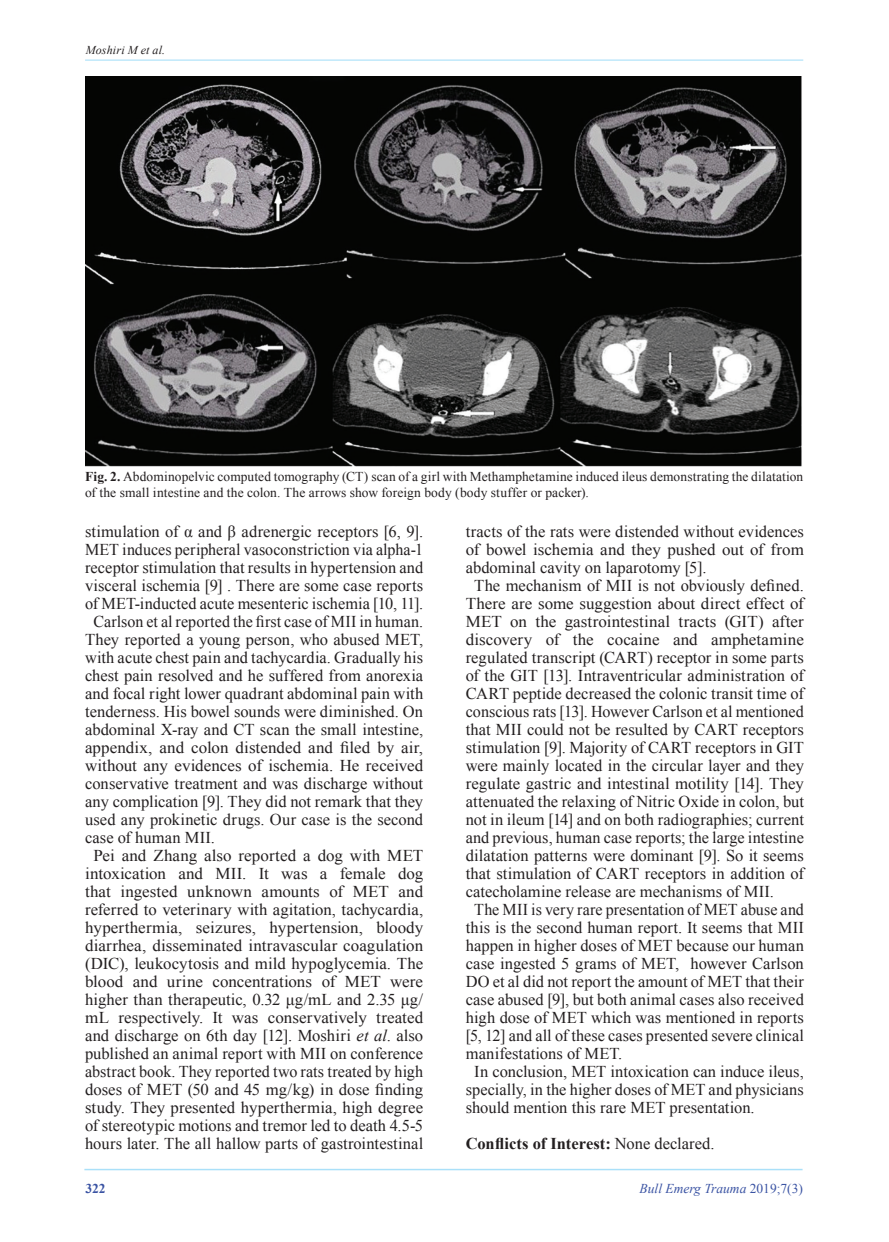
<style>
.page{position:relative;width:889px;height:1242px;background:#fff}
.page>*{position:absolute;margin:0;border:0;box-sizing:border-box;transform-origin:0 0}
.t1{font:16.5px "Times New Roman";color:#231f20}
.t2{font:700 16.5px "Times New Roman";color:#231f20}
.t3{font:13.5px/16.2px "Times New Roman";letter-spacing:.01em;color:#231f20}
.t4{font:italic 13.5px "Times New Roman";color:#3a53a3}
.t5{font:700 13.5px "Times New Roman";color:#3a53a3}
.t6{font:italic 12px "Times New Roman";letter-spacing:.01em;color:#231f20}
.s1{font-weight:700}
.s2{font-style:italic}
.s3{font-weight:400}
.s4{font-style:normal}
</style>
<div class="page">
<hr style="left:85px;top:60px;width:718px;height:1px;background:#aae0f9">
<hr style="left:84px;top:1168px;width:718px;height:2px;background:#aae0f9">
<img style="left:85px;top:77px;width:717px;height:390px">
<p class="t6" style="left:86px;top:42px;width:81px">Moshiri M et al.</p>
<p class="t3" style="left:85px;top:467px;width:719px"><span class="s1">Fig. 2.</span> Abdominopelvic computed tomography (CT) scan of a girl with Methamphetamine induced ileus demonstrating the dilatation of the small intestine and the colon. The arrows show foreign body (body stuffer or packer).</p>
<p class="t1" style="left:85px;top:520px;width:340px">stimulation of α and β adrenergic receptors [6, 9].</p>
<p class="t1" style="left:85px;top:538px;width:340px">MET induces peripheral vasoconstriction via alpha-1</p>
<p class="t1" style="left:85px;top:556px;width:340px">receptor stimulation that results in hypertension and</p>
<p class="t1" style="left:85px;top:574px;width:340px">visceral ischemia [9] . There are some case reports</p>
<p class="t1" style="left:85px;top:592px;width:340px">of MET-inducted acute mesenteric ischemia [10, 11].</p>
<p class="t1" style="left:94px;top:610px;width:331px">Carlson et al reported the first case of MII in human.</p>
<p class="t1" style="left:85px;top:628px;width:340px">They reported a young person, who abused MET,</p>
<p class="t1" style="left:85px;top:646px;width:340px">with acute chest pain and tachycardia. Gradually his</p>
<p class="t1" style="left:85px;top:664px;width:340px">chest pain resolved and he suffered from anorexia</p>
<p class="t1" style="left:85px;top:682px;width:340px">and focal right lower quadrant abdominal pain with</p>
<p class="t1" style="left:85px;top:700px;width:340px">tenderness. His bowel sounds were diminished. On</p>
<p class="t1" style="left:85px;top:718px;width:340px">abdominal X-ray and CT scan the small intestine,</p>
<p class="t1" style="left:85px;top:736px;width:340px">appendix, and colon distended and filed by air,</p>
<p class="t1" style="left:85px;top:754px;width:340px">without any evidences of ischemia. He received</p>
<p class="t1" style="left:85px;top:772px;width:340px">conservative treatment and was discharge without</p>
<p class="t1" style="left:85px;top:790px;width:340px">any complication [9]. They did not remark that they</p>
<p class="t1" style="left:85px;top:808px;width:340px">used any prokinetic drugs. Our case is the second</p>
<p class="t1" style="left:85px;top:826px;width:131px">case of human MII.</p>
<p class="t1" style="left:94px;top:844px;width:331px">Pei and Zhang also reported a dog with MET</p>
<p class="t1" style="left:85px;top:862px;width:340px">intoxication and MII. It was a female dog</p>
<p class="t1" style="left:85px;top:880px;width:340px">that ingested unknown amounts of MET and</p>
<p class="t1" style="left:85px;top:898px;width:340px">referred to veterinary with agitation, tachycardia,</p>
<p class="t1" style="left:85px;top:916px;width:340px">hyperthermia, seizures, hypertension, bloody</p>
<p class="t1" style="left:85px;top:934px;width:340px">diarrhea, disseminated intravascular coagulation</p>
<p class="t1" style="left:85px;top:952px;width:340px">(DIC), leukocytosis and mild hypoglycemia. The</p>
<p class="t1" style="left:85px;top:970px;width:339px">blood and urine concentrations of MET were</p>
<p class="t1" style="left:85px;top:988px;width:340px">higher than therapeutic, 0.32 μg/mL and 2.35 μg/</p>
<p class="t1" style="left:85px;top:1006px;width:340px">mL respectively. It was conservatively treated</p>
<p class="t1" style="left:85px;top:1024px;width:340px">and discharge on 6th day [12]. Moshiri <span class="s2">et al</span>. also</p>
<p class="t1" style="left:85px;top:1042px;width:340px">published an animal report with MII on conference</p>
<p class="t1" style="left:85px;top:1060px;width:340px">abstract book. They reported two rats treated by high</p>
<p class="t1" style="left:85px;top:1078px;width:340px">doses of MET (50 and 45 mg/kg) in dose finding</p>
<p class="t1" style="left:85px;top:1096px;width:340px">study. They presented hyperthermia, high degree</p>
<p class="t1" style="left:85px;top:1114px;width:339px">of stereotypic motions and tremor led to death 4.5-5</p>
<p class="t1" style="left:85px;top:1132px;width:340px">hours later. The all hallow parts of gastrointestinal</p>
<p class="t1" style="left:466px;top:520px;width:339px">tracts of the rats were distended without evidences</p>
<p class="t1" style="left:466px;top:538px;width:340px">of bowel ischemia and they pushed out of from</p>
<p class="t1" style="left:466px;top:556px;width:242px">abdominal cavity on laparotomy [5].</p>
<p class="t1" style="left:474px;top:574px;width:331px">The mechanism of MII is not obviously defined.</p>
<p class="t1" style="left:466px;top:592px;width:340px">There are some suggestion about direct effect of</p>
<p class="t1" style="left:466px;top:610px;width:340px">MET on the gastrointestinal tracts (GIT) after</p>
<p class="t1" style="left:466px;top:628px;width:340px">discovery of the cocaine and amphetamine</p>
<p class="t1" style="left:466px;top:646px;width:340px">regulated transcript (CART) receptor in some parts</p>
<p class="t1" style="left:466px;top:664px;width:339px">of the GIT [13]. Intraventricular administration of</p>
<p class="t1" style="left:466px;top:682px;width:339px">CART peptide decreased the colonic transit time of</p>
<p class="t1" style="left:466px;top:700px;width:340px">conscious rats [13]. However Carlson et al mentioned</p>
<p class="t1" style="left:466px;top:718px;width:340px">that MII could not be resulted by CART receptors</p>
<p class="t1" style="left:466px;top:736px;width:340px">stimulation [9]. Majority of CART receptors in GIT</p>
<p class="t1" style="left:466px;top:754px;width:340px">were mainly located in the circular layer and they</p>
<p class="t1" style="left:466px;top:772px;width:340px">regulate gastric and intestinal motility [14]. They</p>
<p class="t1" style="left:466px;top:790px;width:340px">attenuated the relaxing of Nitric Oxide in colon, but</p>
<p class="t1" style="left:466px;top:808px;width:340px">not in ileum [14] and on both radiographies; current</p>
<p class="t1" style="left:466px;top:826px;width:340px">and previous, human case reports; the large intestine</p>
<p class="t1" style="left:466px;top:844px;width:339px">dilatation patterns were dominant [9]. So it seems</p>
<p class="t1" style="left:466px;top:862px;width:340px">that stimulation of CART receptors in addition of</p>
<p class="t1" style="left:466px;top:880px;width:310px">catecholamine release are mechanisms of MII.</p>
<p class="t1" style="left:474px;top:898px;width:331px">The MII is very rare presentation of MET abuse and</p>
<p class="t1" style="left:466px;top:916px;width:340px">this is the second human report. It seems that MII</p>
<p class="t1" style="left:466px;top:934px;width:340px">happen in higher doses of MET because our human</p>
<p class="t1" style="left:466px;top:952px;width:340px">case ingested 5 grams of MET, however Carlson</p>
<p class="t1" style="left:466px;top:970px;width:340px">DO et al did not report the amount of MET that their</p>
<p class="t1" style="left:466px;top:988px;width:340px">case abused [9], but both animal cases also received</p>
<p class="t1" style="left:466px;top:1006px;width:340px">high dose of MET which was mentioned in reports</p>
<p class="t1" style="left:466px;top:1024px;width:340px">[5, 12] and all of these cases presented severe clinical</p>
<p class="t1" style="left:466px;top:1042px;width:158px">manifestations of MET.</p>
<p class="t1" style="left:474px;top:1060px;width:331px">In conclusion, MET intoxication can induce ileus,</p>
<p class="t1" style="left:466px;top:1078px;width:339px">specially, in the higher doses of MET and physicians</p>
<p class="t1" style="left:466px;top:1096px;width:290px">should mention this rare MET presentation.</p>
<p class="t2" style="left:466px;top:1131px;width:250px">Conflicts of Interest: <span class="s3">None declared.</span></p>
<p class="t5" style="left:86px;top:1178px;width:22px">322</p>
<p class="t4" style="left:639px;top:1179px;width:165px">Bull Emerg Trauma <span class="s4">2019;7(3)</span></p>
</div>
